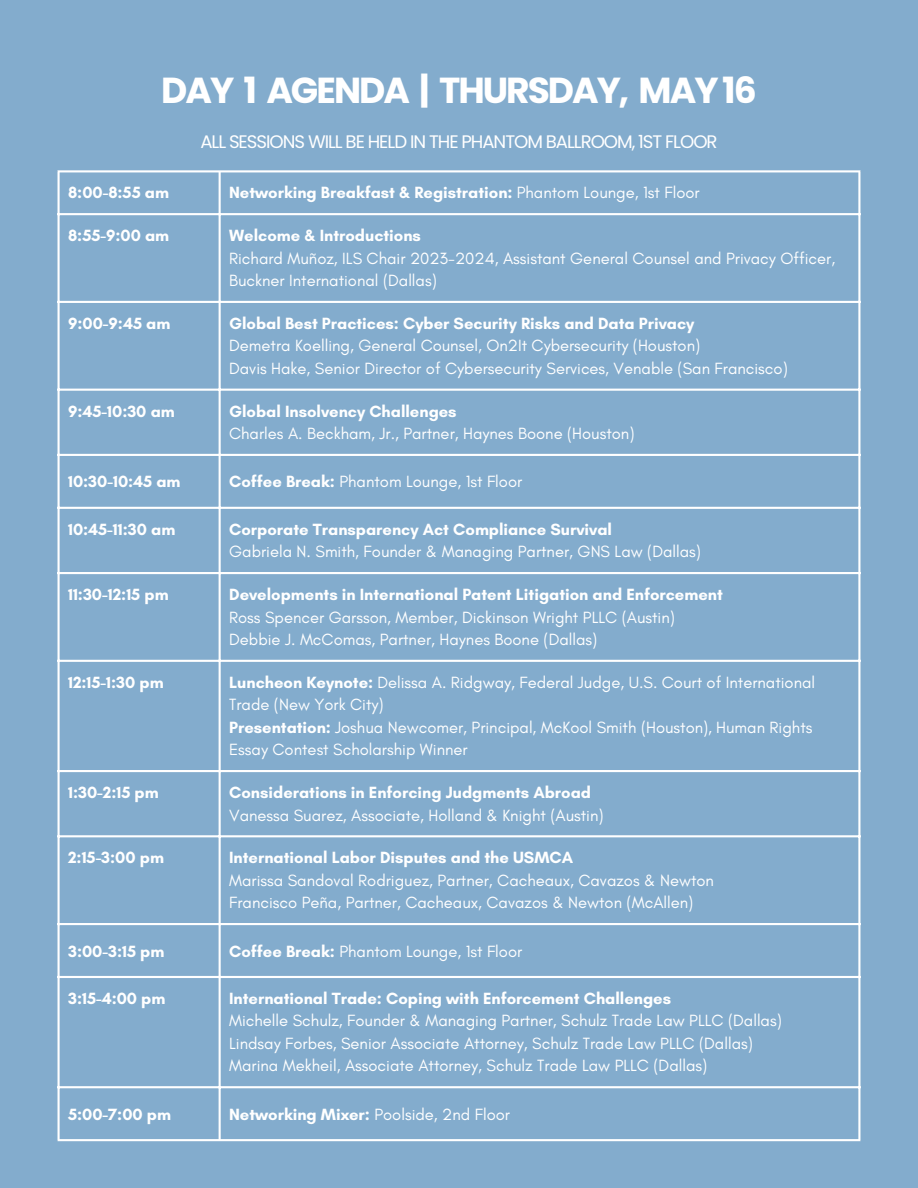
<style>
.page{position:relative;width:918px;height:1188px;background:#83accd}
.page>*{position:absolute;margin:0;border:0;box-sizing:border-box;transform-origin:0 0}
.t1{font:700 36.15px "Poppins";letter-spacing:-.055em;color:#fff}
.t2{font:18.15px "Poppins";letter-spacing:-.055em;color:#fff}
.t3{font:16.5px/22.5px "Glacial Indifference";color:#fff}
.t4{font:700 16.5px "Glacial Indifference";color:#fff}
.s1{font-weight:400}
.s2{font-weight:700}
</style>
<div class="page">
<hr style="left:58px;top:172px;width:2px;height:967px;background:#fff">
<hr style="left:219px;top:172px;width:2px;height:967px;background:#fff">
<hr style="left:858px;top:172px;width:2px;height:967px;background:#fff">
<hr style="left:58px;top:170px;width:802px;height:2px;background:#fff">
<hr style="left:58px;top:213px;width:802px;height:2px;background:#fff">
<hr style="left:58px;top:301px;width:802px;height:2px;background:#fff">
<hr style="left:58px;top:389px;width:802px;height:2px;background:#fff">
<hr style="left:58px;top:454px;width:802px;height:2px;background:#fff">
<hr style="left:58px;top:507px;width:802px;height:2px;background:#fff">
<hr style="left:58px;top:572px;width:802px;height:2px;background:#fff">
<hr style="left:58px;top:660px;width:802px;height:2px;background:#fff">
<hr style="left:58px;top:770px;width:802px;height:2px;background:#fff">
<hr style="left:58px;top:835px;width:802px;height:2px;background:#fff">
<hr style="left:58px;top:923px;width:802px;height:2px;background:#fff">
<hr style="left:58px;top:976px;width:802px;height:2px;background:#fff">
<hr style="left:58px;top:1086px;width:802px;height:2px;background:#fff">
<hr style="left:58px;top:1139px;width:802px;height:2px;background:#fff">
<h1 class="t1" style="left:161px;top:69px;width:597px">DAY 1 AGENDA | THURSDAY, MAY 16</h1>
<p class="t2" style="left:200px;top:131px;width:519px">ALL SESSIONS WILL BE HELD IN THE PHANTOM BALLROOM, 1ST FLOOR</p>
<p class="t4" style="left:68px;top:183px;width:102px">8:00-8:55 am</p>
<p class="t4" style="left:229px;top:183px;width:472px">Networking Breakfast &amp; Registration: <span class="s1">Phantom Lounge, 1st Floor</span></p>
<p class="t4" style="left:68px;top:225px;width:103px">8:55-9:00 am</p>
<p class="t4" style="left:229px;top:225px;width:193px">Welcome &amp; Introductions</p>
<p class="t3" style="left:229px;top:247px;width:608px">Richard Muñoz, ILS Chair 2023-2024, Assistant General Counsel and Privacy Officer,<br>Buckner International (Dallas)</p>
<p class="t4" style="left:68px;top:313px;width:104px">9:00-9:45 am</p>
<p class="t4" style="left:229px;top:313px;width:467px">Global Best Practices: Cyber Security Risks and Data Privacy</p>
<p class="t3" style="left:229px;top:335px;width:560px">Demetra Koelling, General Counsel, On2It Cybersecurity (Houston)<br>Davis Hake, Senior Director of Cybersecurity Services, Venable (San Francisco)</p>
<p class="t4" style="left:68px;top:401px;width:108px">9:45-10:30 am</p>
<p class="t4" style="left:229px;top:401px;width:229px">Global Insolvency Challenges</p>
<p class="t3" style="left:229px;top:423px;width:407px">Charles A. Beckham, Jr., Partner, Haynes Boone (Houston)</p>
<p class="t4" style="left:68px;top:472px;width:114px">10:30-10:45 am</p>
<p class="t3" style="left:229px;top:471px;width:295px"><span class="s2">Coffee Break:</span> Phantom Lounge, 1st Floor</p>
<p class="t4" style="left:68px;top:519px;width:109px">10:45-11:30 am</p>
<p class="t4" style="left:229px;top:519px;width:384px">Corporate Transparency Act Compliance Survival</p>
<p class="t3" style="left:229px;top:541px;width:473px">Gabriela N. Smith, Founder &amp; Managing Partner, GNS Law (Dallas)</p>
<p class="t4" style="left:68px;top:584px;width:102px">11:30-12:15 pm</p>
<p class="t4" style="left:229px;top:584px;width:495px">Developments in International Patent Litigation and Enforcement</p>
<p class="t3" style="left:229px;top:606px;width:447px">Ross Spencer Garsson, Member, Dickinson Wright PLLC (Austin)<br>Debbie J. McComas, Partner, Haynes Boone (Dallas)</p>
<p class="t4" style="left:68px;top:672px;width:97px">12:15-1:30 pm</p>
<p class="t3" style="left:229px;top:671px;width:588px"><span class="s2">Luncheon Keynote:</span> Delissa A. Ridgway, Federal Judge, U.S. Court of International Trade (New York City)<br><span class="s2">Presentation:</span> Joshua Newcomer, Principal, McKool Smith (Houston), Human Rights Essay Contest Scholarship Winner</p>
<p class="t4" style="left:68px;top:782px;width:92px">1:30-2:15 pm</p>
<p class="t4" style="left:229px;top:782px;width:364px">Considerations in Enforcing Judgments Abroad</p>
<p class="t3" style="left:229px;top:804px;width:376px">Vanessa Suarez, Associate, Holland &amp; Knight (Austin)</p>
<p class="t4" style="left:68px;top:847px;width:97px">2:15-3:00 pm</p>
<p class="t4" style="left:229px;top:847px;width:346px">International Labor Disputes and the USMCA</p>
<p class="t3" style="left:229px;top:869px;width:486px">Marissa Sandoval Rodriguez, Partner, Cacheaux, Cavazos &amp; Newton<br>Francisco Peña, Partner, Cacheaux, Cavazos &amp; Newton (McAllen)</p>
<p class="t4" style="left:68px;top:941px;width:98px">3:00-3:15 pm</p>
<p class="t3" style="left:229px;top:940px;width:295px"><span class="s2">Coffee Break:</span> Phantom Lounge, 1st Floor</p>
<p class="t4" style="left:68px;top:988px;width:99px">3:15-4:00 pm</p>
<p class="t4" style="left:229px;top:988px;width:443px">International Trade: Coping with Enforcement Challenges</p>
<p class="t3" style="left:229px;top:1010px;width:554px">Michelle Schulz, Founder &amp; Managing Partner, Schulz Trade Law PLLC (Dallas)<br>Lindsay Forbes, Senior Associate Attorney, Schulz Trade Law PLLC (Dallas)<br>Marina Mekheil, Associate Attorney, Schulz Trade Law PLLC (Dallas)</p>
<p class="t4" style="left:68px;top:1104px;width:105px">5:00-7:00 pm</p>
<p class="t3" style="left:229px;top:1103px;width:282px"><span class="s2">Networking Mixer:</span> Poolside, 2nd Floor</p>
</div>
